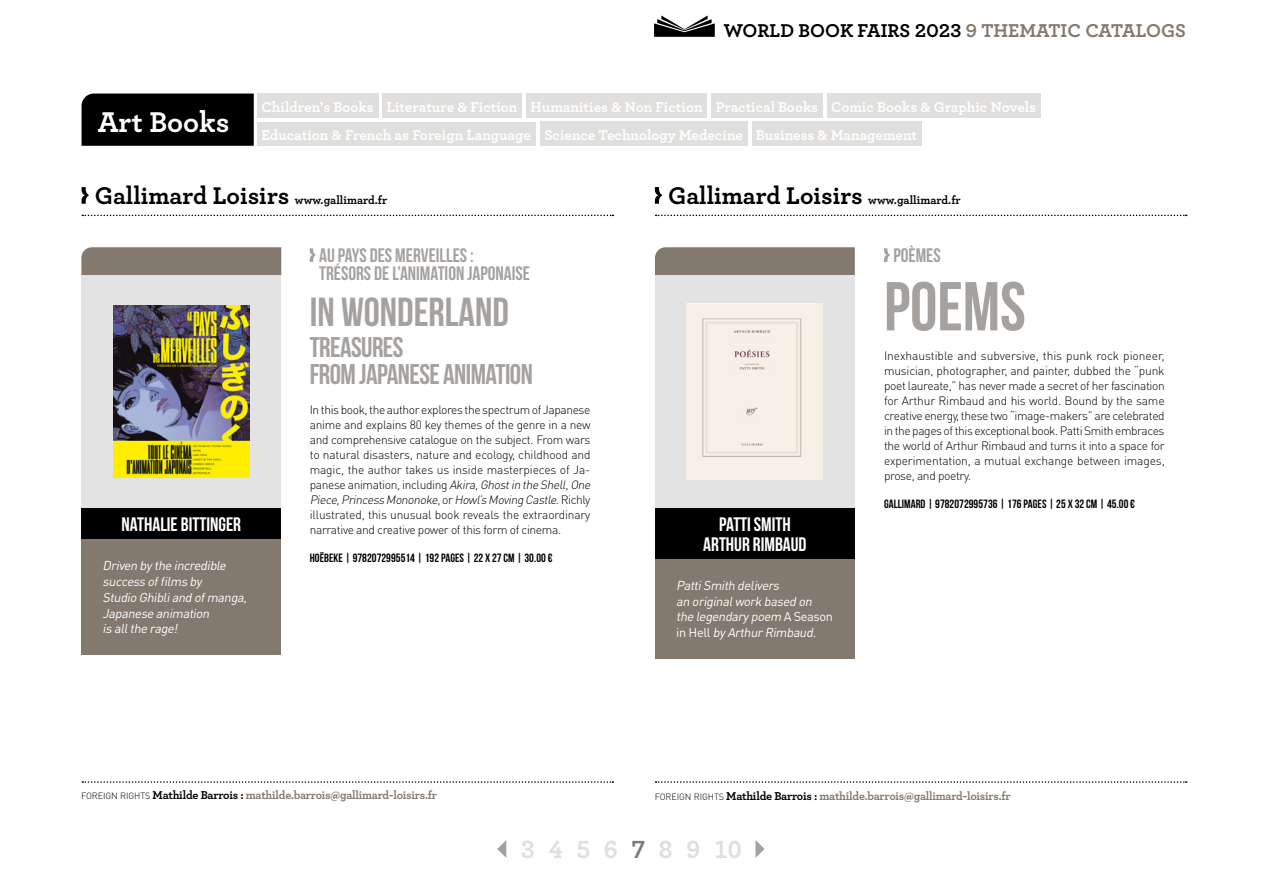
<style>
.page{position:relative;width:1263px;height:893px;background:#fff}
.page>*{position:absolute;margin:0;border:0;box-sizing:border-box;transform-origin:0 0}
.t1{font:69px "Bebas Neue";color:#a5a19e}
.t2{font:40.5px "Bebas Neue";color:#a5a19e}
.t3{font:700 30px "Archer";color:#fff}
.t4{font:28.5px/27px "Bebas Neue";letter-spacing:-.02em;color:#a5a19e}
.t5{font:700 26.1px "Archer";color:#e1dfdd}
.t6{font:700 25.35px "Archer";color:#000}
.t7{font:19.5px/18px "Bebas Neue";color:#a5a19e}
.t8{font:19.5px/19.5px "Bebas Neue";color:#fff;text-align:center}
.t9{font:700 19.5px "Archer";color:#000}
.t10{font:700 15px/27.9px "Archer";color:#fff}
.t11{font:italic 12.75px/15.8px "DIN Pro";color:#fff}
.t12{font:300 12px/15px "DIN Pro";letter-spacing:-.025em;color:#000;text-align:justify}
.t13{font:700 12px "Archer";letter-spacing:-.02em;color:#83796f}
.t14{font:12px "Bebas Neue";letter-spacing:.005em;color:#000}
.s1{color:#83796f}
.s2{font-size:12px}
.s3{font-style:italic}
.s4{font-style:normal}
.s5{font-family:"DIN Pro";font-weight:300;font-size:9px;color:#000}
.s6{color:#000}
</style>
<div class="page">
<svg style="left:656px;top:215px;width:531px;height:1px"></svg>
<svg style="left:82px;top:215px;width:531px;height:1px"></svg>
<svg style="left:310px;top:248px;width:6px;height:14px"></svg>
<svg style="left:884px;top:248px;width:6px;height:14px"></svg>
<svg style="left:654px;top:15px;width:61px;height:22px"></svg>
<svg style="left:82px;top:781px;width:531px;height:2px"></svg>
<svg style="left:656px;top:781px;width:531px;height:2px"></svg>
<svg style="left:82px;top:187px;width:7px;height:17px"></svg>
<svg style="left:497px;top:840px;width:9px;height:18px"></svg>
<svg style="left:755px;top:840px;width:9px;height:18px"></svg>
<svg style="left:655px;top:187px;width:8px;height:17px"></svg>
<div style="left:655px;top:247px;width:200px;height:28px;background:#83796f"></div>
<div style="left:655px;top:275px;width:200px;height:233px;background:#e3e3e3"></div>
<img style="left:687px;top:304px;width:136px;height:175px">
<div style="left:655px;top:508px;width:200px;height:51px;background:#000"></div>
<div style="left:655px;top:559px;width:200px;height:99px;background:#83796f"></div>
<div style="left:81px;top:247px;width:200px;height:28px;background:#83796f"></div>
<div style="left:81px;top:275px;width:200px;height:233px;background:#e3e3e3"></div>
<img style="left:113px;top:306px;width:136px;height:171px">
<div style="left:81px;top:508px;width:200px;height:32px;background:#000"></div>
<div style="left:81px;top:539px;width:200px;height:116px;background:#83796f"></div>
<div style="left:82px;top:94px;width:172px;height:52px;background:#000"></div>
<div style="left:257px;top:94px;width:121px;height:24px;background:#e1dfdd"></div>
<div style="left:382px;top:94px;width:140px;height:24px;background:#e1dfdd"></div>
<div style="left:526px;top:94px;width:181px;height:24px;background:#e1dfdd"></div>
<div style="left:711px;top:94px;width:111px;height:24px;background:#e1dfdd"></div>
<div style="left:827px;top:94px;width:213px;height:24px;background:#e1dfdd"></div>
<div style="left:257px;top:122px;width:279px;height:24px;background:#e1dfdd"></div>
<div style="left:540px;top:122px;width:207px;height:24px;background:#e1dfdd"></div>
<div style="left:751px;top:122px;width:170px;height:24px;background:#e1dfdd"></div>
<h3 class="t9" style="left:723px;top:15px;width:464px">WORLD BOOK FAIRS 2023 <span class="s1">9 THEMATIC CATALOGS</span></h3>
<h3 class="t3" style="left:98px;top:98px;width:133px">Art Books</h3>
<p class="t10" style="left:261px;top:92px;width:776px">Children's Books Literature &amp; Fiction Humanities &amp; Non Fiction Practical Books Comic Books &amp; Graphic Novels<br>Education &amp; French as Foreign Language Science Technology Medecine Business &amp; Management</p>
<h3 class="t6" style="left:95px;top:175px;width:294px">Gallimard Loisirs <span class="s2">www.gallimard.fr</span></h3>
<h3 class="t8" style="left:122px;top:514px;width:121px">NATHALIE BITTINGER</h3>
<p class="t11" style="left:103px;top:557px;width:149px">Driven bythe incredible successoffilmsby<br>Studio Ghibliand ofmanga,<br>Japanese animation isallthe rage!</p>
<h3 class="t7" style="left:319px;top:246px;width:212px">AU PAYS DES MERVEILLES :<br>TRÉSORS DE L’ANIMATION JAPONAISE</h3>
<h2 class="t2" style="left:310px;top:290px;width:201px">IN WONDERLAND</h2>
<h3 class="t4" style="left:310px;top:333px;width:225px">TREASURES<br>FROM JAPANESE ANIMATION</h3>
<p class="t12" style="left:310px;top:402px;width:285px;text-align:left">In this book, the author explores the spectrum of Japanese anime and explains 80 key themes of the genre in a new and comprehensive catalogue on the subject. From wars to natural disasters, nature and ecology, childhood and magic, the author takes us inside masterpieces of Ja&shy;panese animation, including <span class="s3">Akira,Ghostin the Shell,One Piece,PrincessMononoke</span>, o r <span class="s3">Howl’sMoving Castle</span>. R i c h ly illustrated, this unusual book reveals the extraordinary narrative and creative power of this form of cinema.</p>
<p class="t14" style="left:310px;top:551px;width:244px">HOËBEKE | 9782072995514 | 192 PAGES | 22 X 27 CM | 30.00 €</p>
<h3 class="t6" style="left:668px;top:175px;width:294px">Gallimard Loisirs <span class="s2">www.gallimard.fr</span></h3>
<h3 class="t8" style="left:703px;top:514px;width:105px">PATTI SMITH<br>ARTHUR RIMBAUD</h3>
<p class="t11" style="left:676px;top:577px;width:158px">PattiSmith delivers<br>an originalwork based on the legendarypoem <span class="s4">A S e a s o n i n H e l l</span> byArthurRimbaud.</p>
<h3 class="t7" style="left:893px;top:246px;width:49px">POÈMES</h3>
<h1 class="t1" style="left:884px;top:269px;width:143px">POEMS</h1>
<p class="t12" style="left:884px;top:348px;width:282px">Inexhaustible and subversive, this punk rock pioneer, musician, photographer, and painter, dubbed the “punk poet laureate,” has never made a secret of her fascination for Arthur Rimbaud and his world. Bound by the same creative energy, these two “image-makers” are celebrated in the pages of this exceptional book. Patti Smith embraces the world of Arthur Rimbaud and turns it into a space for experimentation, a mutual exchange between images, prose, and poetry.</p>
<p class="t14" style="left:884px;top:497px;width:252px">GALLIMARD | 9782072995736 | 176 PAGES | 25 X 32 CM | 45.00 €</p>
<p class="t13" style="left:81px;top:786px;width:357px"><span class="s5">FOREIGN RIGHTS</span> <span class="s6">Mathilde Barrois :</span> mathilde.barrois@gallimard-loisirs.fr</p>
<p class="t13" style="left:655px;top:787px;width:357px"><span class="s5">FOREIGN RIGHTS</span> <span class="s6">Mathilde Barrois :</span> mathilde.barrois@gallimard-loisirs.fr</p>
<h3 class="t5" style="left:521px;top:829px;width:222px">3 4 5 6 <span class="s1">7</span> 8 9 10</h3>
</div>
